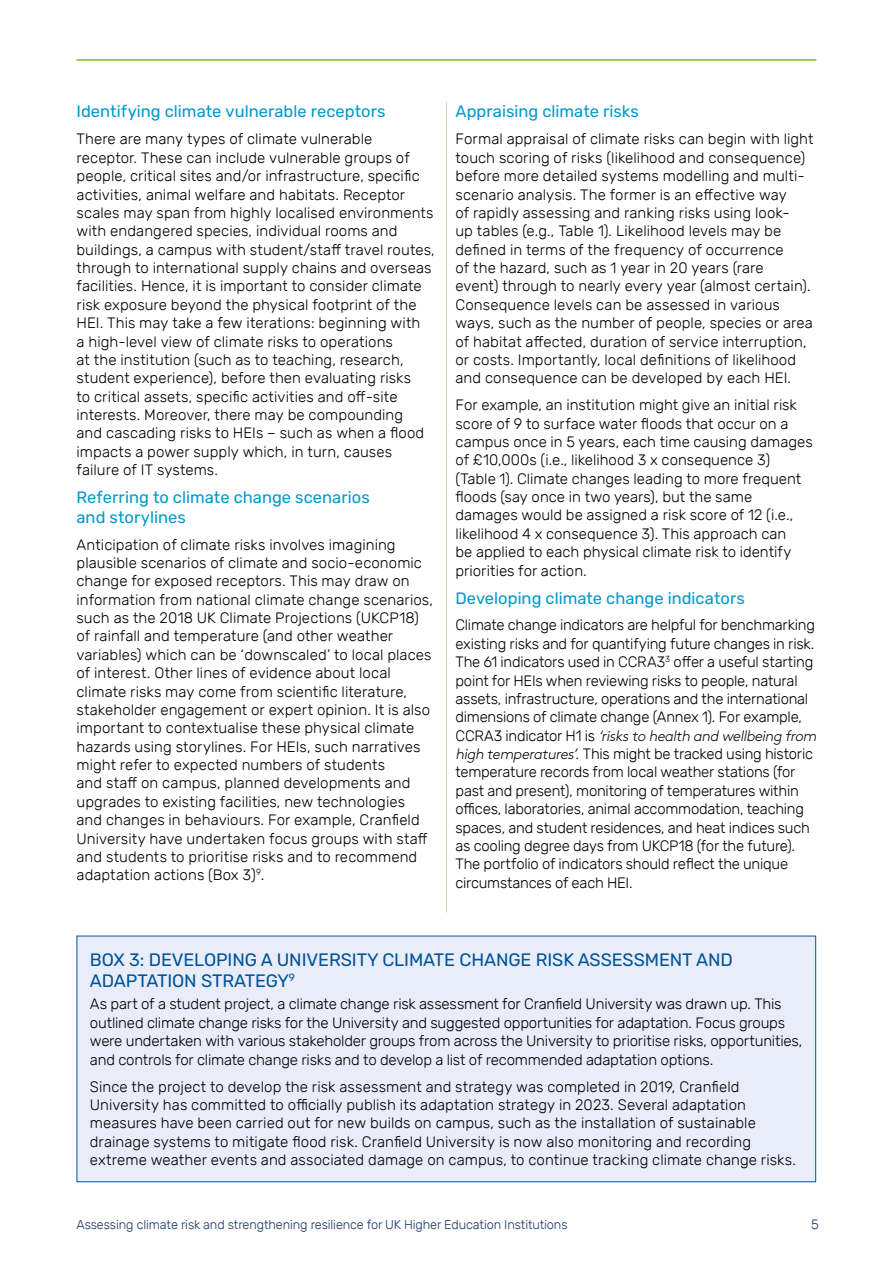
<style>
.page{position:relative;width:893px;height:1263px;background:#fff}
.page>*{position:absolute;margin:0;border:0;box-sizing:border-box;transform-origin:0 0}
.t1{font:18px/21px "Rubik";letter-spacing:-.005em;color:#00559a}
.t2{font:16.5px "Rubik";color:#0099cb}
.t3{font:16.5px "Rubik Regular 2";color:#0099cb}
.t4{font:300 15px/18.5px "Rubik";letter-spacing:.005em;color:#000}
.t5{font:300 15px/18.3px "Rubik";letter-spacing:-.015em;color:#000}
.t6{font:italic 300 15px "Brown";color:#000}
.t7{font:13.5px "Rubik Light 2";color:#183861}
.t8{font:12.75px "Rubik Light 2";letter-spacing:-.01em;color:#183861}
.s1{font-family:"Rubik";font-style:normal}
.s2{font-family:"Brown";font-style:italic}
</style>
<div class="page">
<hr style="left:77px;top:59px;width:739px;height:2px;background:#86bc25">
<hr style="left:446px;top:102px;width:1px;height:810px;background:#c7dea8">
<div style="left:77px;top:936px;width:739px;height:246px;background:#e9edf9"></div>
<p class="t2" style="left:77px;top:102px;width:311px">Identifying climate vulnerable receptors</p>
<p class="t4" style="left:77px;top:130px;width:360px">There are many types of climate vulnerable receptor. These can include vulnerable groups of people, critical sites and/or infrastructure, specific activities, animal welfare and habitats. Receptor scales may span from highly localised environments with endangered species, individual rooms and buildings, a campus with student/staff travel routes, through to international supply chains and overseas facilities. Hence, it is important to consider climate risk exposure beyond the physical footprint of the HEI. This may take a few iterations: beginning with<br>a high-level view of climate risks to operations<br>at the institution (such as to teaching, research, student experience), before then evaluating risks<br>to critical assets, specific activities and off-site interests. Moreover, there may be compounding<br>and cascading risks to HEIs – such as when a flood impacts a power supply which, in turn, causes failure of IT systems.</p>
<p class="t2" style="left:77px;top:488px;width:295px">Referring to climate change scenarios</p>
<p class="t3" style="left:77px;top:508px;width:111px">and storylines</p>
<p class="t4" style="left:77px;top:535px;width:358px">Anticipation of climate risks involves imagining plausible scenarios of climate and socio-economic change for exposed receptors. This may draw on information from national climate change scenarios, such as the 2018 UK Climate Projections (UKCP18) of rainfall and temperature (and other weather variables) which can be ‘downscaled’ to local places of interest. Other lines of evidence about local climate risks may come from scientific literature, stakeholder engagement or expert opinion. It is also important to contextualise these physical climate hazards using storylines. For HEIs, such narratives might refer to expected numbers of students<br>and staff on campus, planned developments and upgrades to existing facilities, new technologies and changes in behaviours. For example, Cranfield University have undertaken focus groups with staff and students to prioritise risks and to recommend adaptation actions (Box 3)<sup>9</sup>.</p>
<p class="t2" style="left:455px;top:102px;width:185px">Appraising climate risks</p>
<p class="t4" style="left:455px;top:130px;width:359px">Formal appraisal of climate risks can begin with light touch scoring of risks (likelihood and consequence) before more detailed systems modelling and multi&shy;scenario analysis. The former is an effective way<br>of rapidly assessing and ranking risks using look-<br>up tables (e.g., Table 1). Likelihood levels may be defined in terms of the frequency of occurrence<br>of the hazard, such as 1 year in 20 years (rare<br>event) through to nearly every year (almost certain).<br>Consequence levels can be assessed in various ways, such as the number of people, species or area of habitat affected, duration of service interruption, or costs. Importantly, local definitions of likelihood and consequence can be developed by each HEI.</p>
<p class="t4" style="left:455px;top:396px;width:359px">For example, an institution might give an initial risk score of 9 to surface water floods that occur on a campus once in 5 years, each time causing damages of £10,000s (i.e., likelihood 3 x consequence 3) (Table 1). Climate changes leading to more frequent floods (say once in two years), but the same damages would be assigned a risk score of 12 (i.e., likelihood 4 x consequence 3). This approach can<br>be applied to each physical climate risk to identify priorities for action.</p>
<p class="t2" style="left:455px;top:588px;width:291px">Developing climate change indicators</p>
<p class="t5" style="left:455px;top:616px;width:361px">Climate change indicators are helpful for benchmarking existing risks and for quantifying future changes in risk.<br>The 61 indicators used in CCRA3<sup>3</sup> offer a useful starting point for HEIs when reviewing risks to people, natural assets, infrastructure, operations and the international dimensions of climate change (Annex 1). For example,</p>
<p class="t6" style="left:455px;top:724px;width:366px"><span class="s1">C C R A 3 i n d i c a t o r H 1 i s</span> ‘risksto health and wellbeing from</p>
<p class="t5" style="left:455px;top:745px;width:359px"><span class="s2">high temperatures’.</span>This might be tracked using historic temperature records from local weather stations (for past and present), monitoring of temperatures within offices, laboratories, animal accommodation, teaching spaces, and student residences, and heat indices such as cooling degree days from UKCP18 (for the future).<br>The portfolio of indicators should reflect the unique circumstances of each HEI.</p>
<p class="t1" style="left:90px;top:949px;width:644px">BOX 3: DEVELOPING A UNIVERSITY CLIMATE CHANGE RISK ASSESSMENT AND<br>ADAPTATION STRATEGY<sup>9</sup></p>
<p class="t5" style="left:90px;top:995px;width:714px">As part of a student project, a climate change risk assessment for Cranfield University was drawn up. This outlined climate change risks for the University and suggested opportunities for adaptation. Focus groups were undertaken with various stakeholder groups from across the University to prioritise risks, opportunities, and controls for climate change risks and to develop a list of recommended adaptation options.</p>
<p class="t4" style="left:90px;top:1077px;width:707px">Since the project to develop the risk assessment and strategy was completed in 2019, Cranfield University has committed to officially publish its adaptation strategy in 2023. Several adaptation measures have been carried out for new builds on campus, such as the installation of sustainable drainage systems to mitigate flood risk. Cranfield University is now also monitoring and recording extreme weather events and associated damage on campus, to continue tracking climate change risks.</p>
<p class="t8" style="left:77px;top:1217px;width:493px">Assessing climate risk and strengthening resilience for UK Higher Education Institutions</p>
<p class="t7" style="left:811px;top:1216px;width:9px">5</p>
</div>
